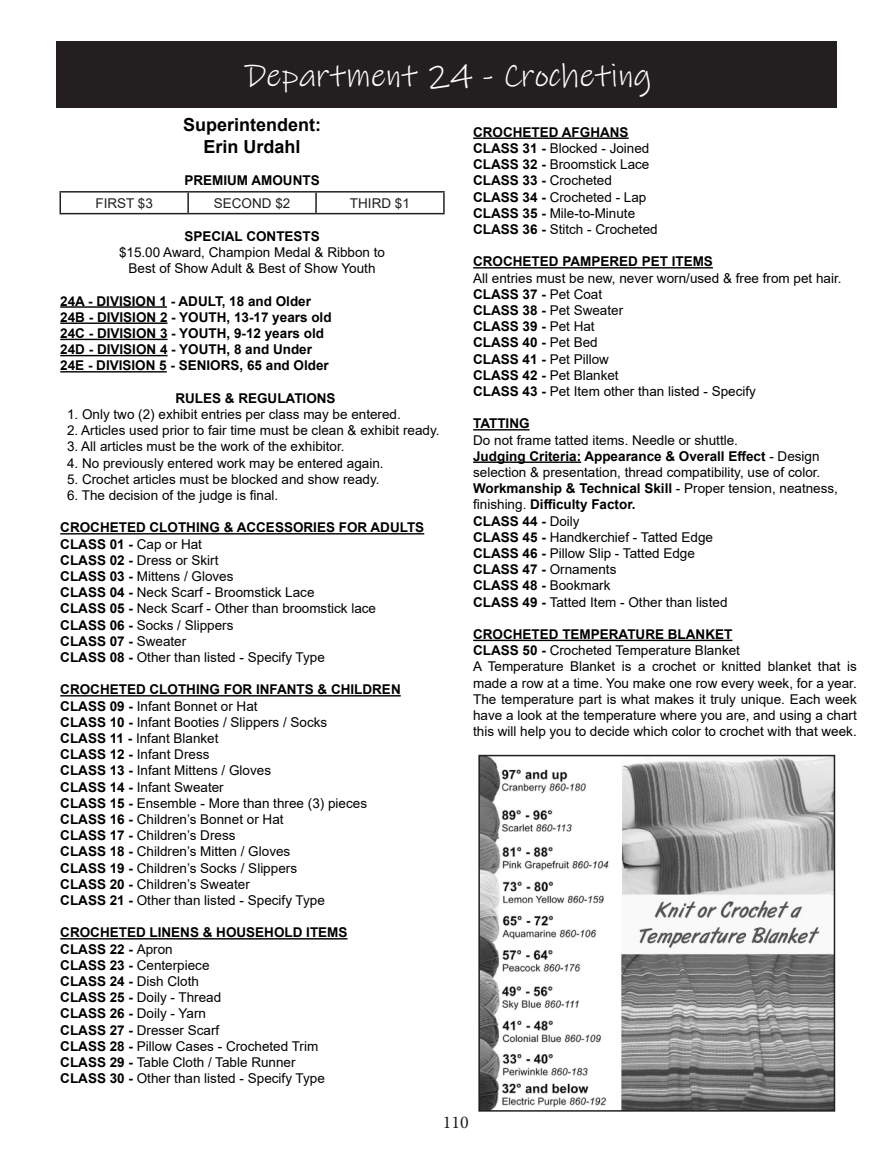
<style>
.page{position:relative;width:891px;height:1161px;background:#fff}
.page>*{position:absolute;margin:0;border:0;box-sizing:border-box;transform-origin:0 0}
.t1{font:33px "Ink Free";color:#fff}
.t2{font:700 18px/21.6px "Arial";color:#000;text-align:center}
.t3{font:18px "Minion Pro";color:#231f20}
.t4{font:13.5px/16.2px "Arial";color:#000;text-align:center}
.t5{font:700 13.5px "Arial";color:#000}
.t6{font:13.5px "Arial";color:#231f20}
.s1{font-weight:700}
.s2{font-weight:400}
</style>
<div class="page">
<div style="left:57px;top:41px;width:780px;height:67px;background:#231f20"></div>
<hr style="left:60px;top:306px;width:107px;height:2px;background:#000">
<hr style="left:60px;top:323px;width:108px;height:1px;background:#000">
<hr style="left:60px;top:339px;width:108px;height:1px;background:#000">
<hr style="left:60px;top:355px;width:108px;height:1px;background:#000">
<hr style="left:60px;top:371px;width:107px;height:2px;background:#000">
<hr style="left:60px;top:533px;width:364px;height:2px;background:#000">
<hr style="left:60px;top:695px;width:341px;height:2px;background:#000">
<hr style="left:60px;top:938px;width:288px;height:2px;background:#000">
<hr style="left:60px;top:191px;width:128px;height:2px;background:#231f20">
<svg style="left:60px;top:193px;width:1px;height:20px"></svg>
<hr style="left:188px;top:191px;width:128px;height:2px;background:#231f20">
<hr style="left:187px;top:193px;width:2px;height:20px;background:#231f20">
<hr style="left:316px;top:191px;width:129px;height:2px;background:#231f20">
<hr style="left:315px;top:193px;width:2px;height:20px;background:#231f20">
<hr style="left:443px;top:193px;width:2px;height:20px;background:#231f20">
<hr style="left:60px;top:213px;width:128px;height:1px;background:#231f20">
<hr style="left:188px;top:213px;width:128px;height:1px;background:#231f20">
<hr style="left:316px;top:213px;width:129px;height:1px;background:#231f20">
<hr style="left:473px;top:138px;width:156px;height:1px;background:#000">
<hr style="left:473px;top:267px;width:240px;height:2px;background:#000">
<hr style="left:473px;top:429px;width:57px;height:2px;background:#000">
<hr style="left:473px;top:462px;width:108px;height:1px;background:#000">
<hr style="left:473px;top:640px;width:259px;height:1px;background:#000">
<img style="left:481px;top:758px;width:351px;height:351px">
<div style="left:478px;top:755px;width:357px;height:357px;border:2px solid #231f20"></div>
<p class="t1" style="left:245px;top:56px;width:408px">Department 24 - Crocheting</p>
<p class="t2" style="left:183px;top:114px;width:140px">Superintendent:<br>Erin Urdahl</p>
<p class="t5" style="left:184px;top:171px;width:137px">PREMIUM AMOUNTS</p>
<p class="t5" style="left:473px;top:123px;width:157px">CROCHETED AFGHANS</p>
<p class="t4" style="left:473px;top:140px;width:178px"><span class="s1">CLASS 31 -</span> Blocked - Joined</p>
<p class="t4" style="left:473px;top:156px;width:178px"><span class="s1">CLASS 32 -</span> Broomstick Lace</p>
<p class="t4" style="left:473px;top:172px;width:140px"><span class="s1">CLASS 33 -</span> Crocheted</p>
<p class="t4" style="left:473px;top:189px;width:175px"><span class="s1">CLASS 34 -</span> Crocheted - Lap</p>
<p class="t4" style="left:473px;top:205px;width:164px"><span class="s1">CLASS 35 -</span> Mile-to-Minute</p>
<p class="t4" style="left:473px;top:221px;width:186px"><span class="s1">CLASS 36 -</span> Stitch - Crocheted</p>
<p class="t5" style="left:473px;top:252px;width:241px">CROCHETED PAMPERED PET ITEMS</p>
<p class="t4" style="left:473px;top:270px;width:370px">All entries must be new, never worn/used &amp; free from pet hair.</p>
<p class="t5" style="left:473px;top:285px;width:131px">CLASS 37 - <span class="s2">Pet Coat</span></p>
<p class="t4" style="left:473px;top:302px;width:152px"><span class="s1">CLASS 38 -</span> Pet Sweater</p>
<p class="t5" style="left:473px;top:317px;width:123px">CLASS 39 - <span class="s2">Pet Hat</span></p>
<p class="t5" style="left:473px;top:333px;width:126px">CLASS 40 - <span class="s2">Pet Bed</span></p>
<p class="t4" style="left:473px;top:351px;width:137px"><span class="s1">CLASS 41 -</span> Pet Pillow</p>
<p class="t4" style="left:473px;top:367px;width:147px"><span class="s1">CLASS 42 -</span> Pet Blanket</p>
<p class="t4" style="left:473px;top:383px;width:284px"><span class="s1">CLASS 43 -</span> Pet Item other than listed - Specify</p>
<p class="t5" style="left:473px;top:414px;width:58px">TATTING</p>
<p class="t4" style="left:473px;top:432px;width:266px">Do not frame tatted items. Needle or shuttle.</p>
<p class="t4" style="left:473px;top:448px;width:366px;text-align:left"><span class="s1">Judging Criteria: Appearance &amp; Overall Effect</span> - Design selection &amp; presentation, thread compatibility, use of color.<br><span class="s1">Workmanship &amp; Technical Skill</span> - Proper tension, neatness, finishing. <span class="s1">Difficulty Factor.</span></p>
<p class="t5" style="left:473px;top:511px;width:108px">CLASS 44 - <span class="s2">Doily</span></p>
<p class="t4" style="left:473px;top:529px;width:241px"><span class="s1">CLASS 45 -</span> Handkerchief - Tatted Edge</p>
<p class="t4" style="left:473px;top:545px;width:223px"><span class="s1">CLASS 46 -</span> Pillow Slip - Tatted Edge</p>
<p class="t4" style="left:473px;top:561px;width:145px"><span class="s1">CLASS 47 -</span> Ornaments</p>
<p class="t5" style="left:473px;top:576px;width:139px">CLASS 48 - <span class="s2">Bookmark</span></p>
<p class="t4" style="left:473px;top:594px;width:256px"><span class="s1">CLASS 49 -</span> Tatted Item - Other than listed</p>
<p class="t5" style="left:473px;top:625px;width:261px">CROCHETED TEMPERATURE BLANKET</p>
<p class="t4" style="left:473px;top:642px;width:268px"><span class="s1">CLASS 50 -</span> Crocheted Temperature Blanket</p>
<p class="t4" style="left:473px;top:658px;width:385px;text-align:justify">A Temperature Blanket is a crochet or knitted blanket that is made a row at a time. You make one row every week, for a year.<br>The temperature part is what makes it truly unique. Each week have a look at the temperature where you are, and using a chart this will help you to decide which color to crochet with that week.</p>
<p class="t6" style="left:95px;top:194px;width:59px">FIRST $3</p>
<p class="t6" style="left:214px;top:194px;width:78px">SECOND $2</p>
<p class="t6" style="left:350px;top:194px;width:62px">THIRD $1</p>
<p class="t4" style="left:119px;top:228px;width:268px"><span class="s1">SPECIAL CONTESTS<br></span>$15.00 Award, Champion Medal &amp; Ribbon to<br>Best of Show Adult &amp; Best of Show Youth</p>
<p class="t5" style="left:60px;top:291px;width:252px">24A - DIVISION 1 - ADULT, 18 and Older</p>
<p class="t5" style="left:60px;top:308px;width:273px">24B - DIVISION 2 - YOUTH, 13-17 years old</p>
<p class="t5" style="left:60px;top:324px;width:265px">24C - DIVISION 3 - YOUTH, 9-12 years old</p>
<p class="t5" style="left:60px;top:340px;width:253px">24D - DIVISION 4 - YOUTH, 8 and Under</p>
<p class="t5" style="left:60px;top:356px;width:270px">24E - DIVISION 5 - SENIORS, 65 and Older</p>
<p class="t5" style="left:175px;top:389px;width:162px">RULES &amp; REGULATIONS</p>
<p class="t4" style="left:67px;top:406px;width:335px">1. Only two (2) exhibit entries per class may be entered.</p>
<p class="t4" style="left:67px;top:422px;width:374px">2. Articles used prior to fair time must be clean &amp; exhibit ready.</p>
<p class="t4" style="left:67px;top:438px;width:279px">3. All articles must be the work of the exhibitor.</p>
<p class="t4" style="left:67px;top:455px;width:318px">4. No previously entered work may be entered again.</p>
<p class="t4" style="left:67px;top:471px;width:314px">5. Crochet articles must be blocked and show ready.</p>
<p class="t4" style="left:67px;top:487px;width:213px">6. The decision of the judge is final.</p>
<p class="t5" style="left:60px;top:518px;width:366px">CROCHETED CLOTHING &amp; ACCESSORIES FOR ADULTS</p>
<p class="t5" style="left:60px;top:534px;width:143px">CLASS 01 - <span class="s2">Cap or Hat</span></p>
<p class="t4" style="left:60px;top:552px;width:160px"><span class="s1">CLASS 02 -</span> Dress or Skirt</p>
<p class="t4" style="left:60px;top:568px;width:175px"><span class="s1">CLASS 03 -</span> Mittens / Gloves</p>
<p class="t4" style="left:60px;top:584px;width:256px"><span class="s1">CLASS 04 -</span> Neck Scarf - Broomstick Lace</p>
<p class="t4" style="left:60px;top:600px;width:317px"><span class="s1">CLASS 05 -</span> Neck Scarf - Other than broomstick lace</p>
<p class="t4" style="left:60px;top:617px;width:175px"><span class="s1">CLASS 06 -</span> Socks / Slippers</p>
<p class="t5" style="left:60px;top:632px;width:128px">CLASS 07 - <span class="s2">Sweater</span></p>
<p class="t4" style="left:60px;top:649px;width:266px"><span class="s1">CLASS 08 -</span> Other than listed - Specify Type</p>
<p class="t5" style="left:60px;top:680px;width:342px">CROCHETED CLOTHING FOR INFANTS &amp; CHILDREN</p>
<p class="t4" style="left:60px;top:698px;width:199px"><span class="s1">CLASS 09 -</span> Infant Bonnet or Hat</p>
<p class="t4" style="left:60px;top:714px;width:269px"><span class="s1">CLASS 10 -</span> Infant Booties / Slippers / Socks</p>
<p class="t4" style="left:60px;top:730px;width:160px"><span class="s1">CLASS 11 -</span> Infant Blanket</p>
<p class="t4" style="left:60px;top:746px;width:151px"><span class="s1">CLASS 12 -</span> Infant Dress</p>
<p class="t4" style="left:60px;top:762px;width:212px"><span class="s1">CLASS 13 -</span> Infant Mittens / Gloves</p>
<p class="t4" style="left:60px;top:779px;width:165px"><span class="s1">CLASS 14 -</span> Infant Sweater</p>
<p class="t4" style="left:60px;top:795px;width:308px"><span class="s1">CLASS 15 -</span> Ensemble - More than three (3) pieces</p>
<p class="t4" style="left:60px;top:811px;width:225px"><span class="s1">CLASS 16 -</span> Children’s Bonnet or Hat</p>
<p class="t4" style="left:60px;top:827px;width:177px"><span class="s1">CLASS 17 -</span> Children’s Dress</p>
<p class="t4" style="left:60px;top:843px;width:232px"><span class="s1">CLASS 18 -</span> Children’s Mitten / Gloves</p>
<p class="t4" style="left:60px;top:860px;width:238px"><span class="s1">CLASS 19 -</span> Children’s Socks / Slippers</p>
<p class="t4" style="left:60px;top:876px;width:191px"><span class="s1">CLASS 20 -</span> Children’s Sweater</p>
<p class="t4" style="left:60px;top:892px;width:266px"><span class="s1">CLASS 21 -</span> Other than listed - Specify Type</p>
<p class="t5" style="left:60px;top:923px;width:289px">CROCHETED LINENS &amp; HOUSEHOLD ITEMS</p>
<p class="t5" style="left:60px;top:939px;width:114px">CLASS 22 - <span class="s2">Apron</span></p>
<p class="t4" style="left:60px;top:957px;width:151px"><span class="s1">CLASS 23 -</span> Centerpiece</p>
<p class="t4" style="left:60px;top:973px;width:140px"><span class="s1">CLASS 24 -</span> Dish Cloth</p>
<p class="t4" style="left:60px;top:989px;width:163px"><span class="s1">CLASS 25 -</span> Doily - Thread</p>
<p class="t4" style="left:60px;top:1005px;width:147px"><span class="s1">CLASS 26 -</span> Doily - Yarn</p>
<p class="t4" style="left:60px;top:1022px;width:161px"><span class="s1">CLASS 27 -</span> Dresser Scarf</p>
<p class="t4" style="left:60px;top:1038px;width:260px"><span class="s1">CLASS 28 -</span> Pillow Cases - Crocheted Trim</p>
<p class="t4" style="left:60px;top:1054px;width:237px"><span class="s1">CLASS 29 -</span> Table Cloth / Table Runner</p>
<p class="t4" style="left:60px;top:1070px;width:266px"><span class="s1">CLASS 30 -</span> Other than listed - Specify Type</p>
<h2 class="t3" style="left:443px;top:1110px;width:27px">110</h2>
</div>
